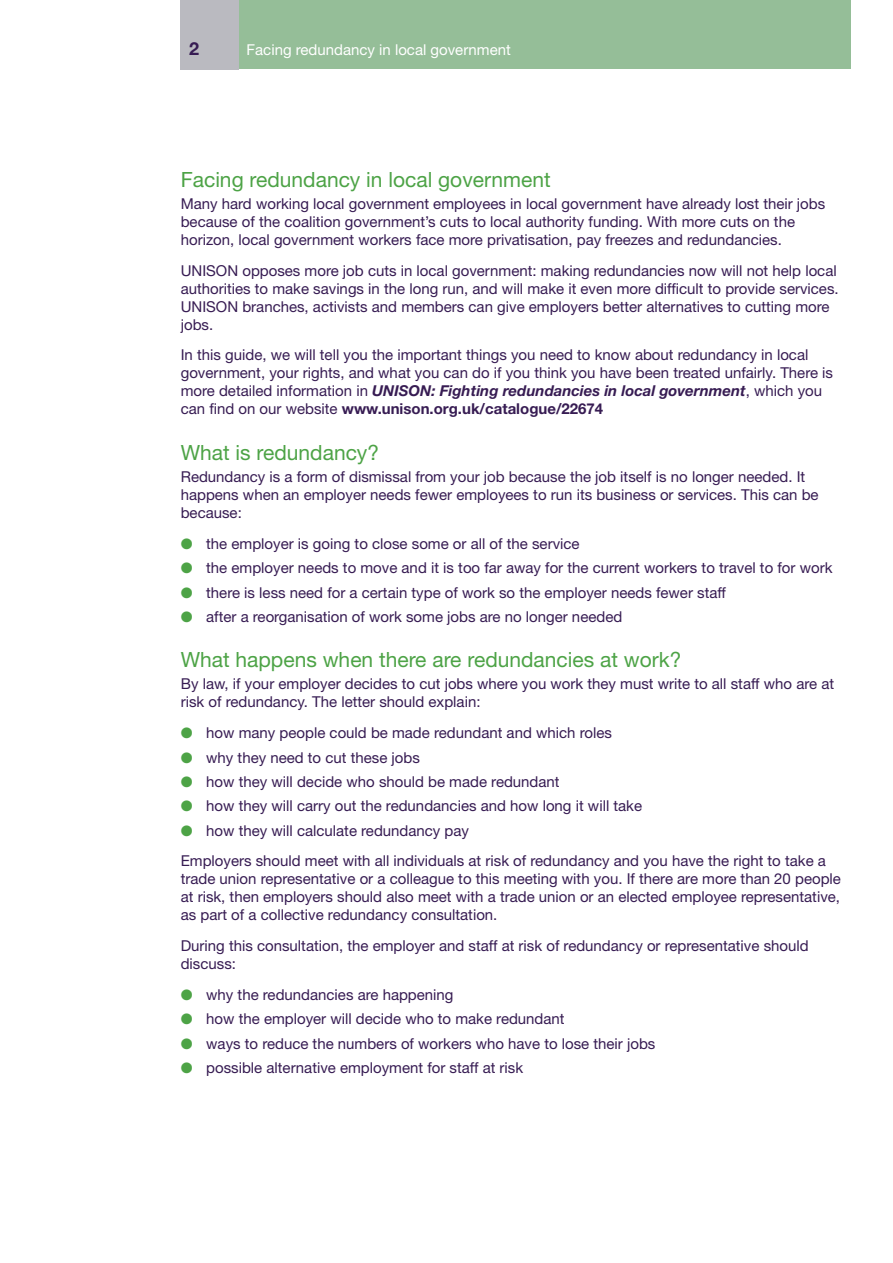
<style>
.page{position:relative;width:893px;height:1263px;background:#fff}
.page>*{position:absolute;margin:0;border:0;box-sizing:border-box;transform-origin:0 0}
.t1{font:21px "Helvetica Neue";color:#4da346}
.t2{font:700 18px "Helvetica Neue";color:#371c53}
.t3{font:15px/18px "Helvetica Neue";color:#371c53}
.t4{font:15px "Helvetica Neue";color:#fff}
.s1{font-weight:700;font-style:italic}
.s2{font-weight:700}
.s3{color:#4da346}
</style>
<div class="page">
<div style="left:238px;top:0;width:612px;height:69px;background:#95be98"></div>
<div style="left:181px;top:0;width:58px;height:69px;background:#babac0"></div>
<p class="t2" style="left:189px;top:38px;width:12px">2</p>
<p class="t4" style="left:247px;top:41px;width:266px">Facing redundancy in local government</p>
<h1 class="t1" style="left:181px;top:167px;width:371px">Facing redundancy in local government</h1>
<p class="t3" style="left:181px;top:194px;width:646px">Many hard working local government employees in local government have already lost their jobs because of the coalition government’s cuts to local authority funding. With more cuts on the horizon, local government workers face more privatisation, pay freezes and redundancies.</p>
<p class="t3" style="left:181px;top:261px;width:659px">UNISON opposes more job cuts in local government: making redundancies now will not help local authorities to make savings in the long run, and will make it even more difficult to provide services.<br>UNISON branches, activists and members can give employers better alternatives to cutting more jobs.</p>
<p class="t3" style="left:181px;top:346px;width:654px">In this guide, we will tell you the important things you need to know about redundancy in local government, your rights, and what you can do if you think you have been treated unfairly. There is more detailed information in <span class="s1">UNISON: Fighting redundancies in local government</span>, which you can find on our website <span class="s2">www.unison.org.uk/catalogue/22674</span></p>
<h1 class="t1" style="left:181px;top:440px;width:200px">What is redundancy?</h1>
<p class="t3" style="left:181px;top:467px;width:639px">Redundancy is a form of dismissal from your job because the job itself is no longer needed. It happens when an employer needs fewer employees to run its business or services. This can be because:</p>
<p class="t3" style="left:181px;top:534px;width:400px"><span class="s3">●</span> the employer is going to close some or all of the service</p>
<p class="t3" style="left:181px;top:559px;width:653px"><span class="s3">●</span> the employer needs to move and it is too far away for the current workers to travel to for work</p>
<p class="t3" style="left:181px;top:583px;width:547px"><span class="s3">●</span> there is less need for a certain type of work so the employer needs fewer staff</p>
<p class="t3" style="left:181px;top:607px;width:443px"><span class="s3">●</span> after a reorganisation of work some jobs are no longer needed</p>
<h1 class="t1" style="left:181px;top:647px;width:502px">What happens when there are redundancies at work?</h1>
<p class="t3" style="left:181px;top:675px;width:655px">By law, if your employer decides to cut jobs where you work they must write to all staff who are at risk of redundancy. The letter should explain:</p>
<p class="t3" style="left:181px;top:724px;width:433px"><span class="s3">●</span> how many people could be made redundant and which roles</p>
<p class="t3" style="left:181px;top:748px;width:241px"><span class="s3">●</span> why they need to cut these jobs</p>
<p class="t3" style="left:181px;top:772px;width:380px"><span class="s3">●</span> how they will decide who should be made redundant</p>
<p class="t3" style="left:181px;top:797px;width:463px"><span class="s3">●</span> how they will carry out the redundancies and how long it will take</p>
<p class="t3" style="left:181px;top:815px;width:647px;line-height:30.8px"><span class="s3">●</span> how they will calculate redundancy pay<br>Employers should meet with all individuals at risk of redundancy and you have the right to take a</p>
<p class="t3" style="left:181px;top:870px;width:662px;text-align:justify">trade union representative or a colleague to this meeting with you. If there are more than 20 people at risk, then employers should also meet with a trade union or an elected employee representative, as part of a collective redundancy consultation.</p>
<p class="t3" style="left:181px;top:937px;width:629px">During this consultation, the employer and staff at risk of redundancy or representative should discuss:</p>
<p class="t3" style="left:181px;top:985px;width:274px"><span class="s3">●</span> why the redundancies are happening</p>
<p class="t3" style="left:181px;top:1010px;width:385px"><span class="s3">●</span> how the employer will decide who to make redundant</p>
<p class="t3" style="left:181px;top:1034px;width:476px"><span class="s3">●</span> ways to reduce the numbers of workers who have to lose their jobs</p>
<p class="t3" style="left:181px;top:1058px;width:344px"><span class="s3">●</span> possible alternative employment for staff at risk</p>
</div>
